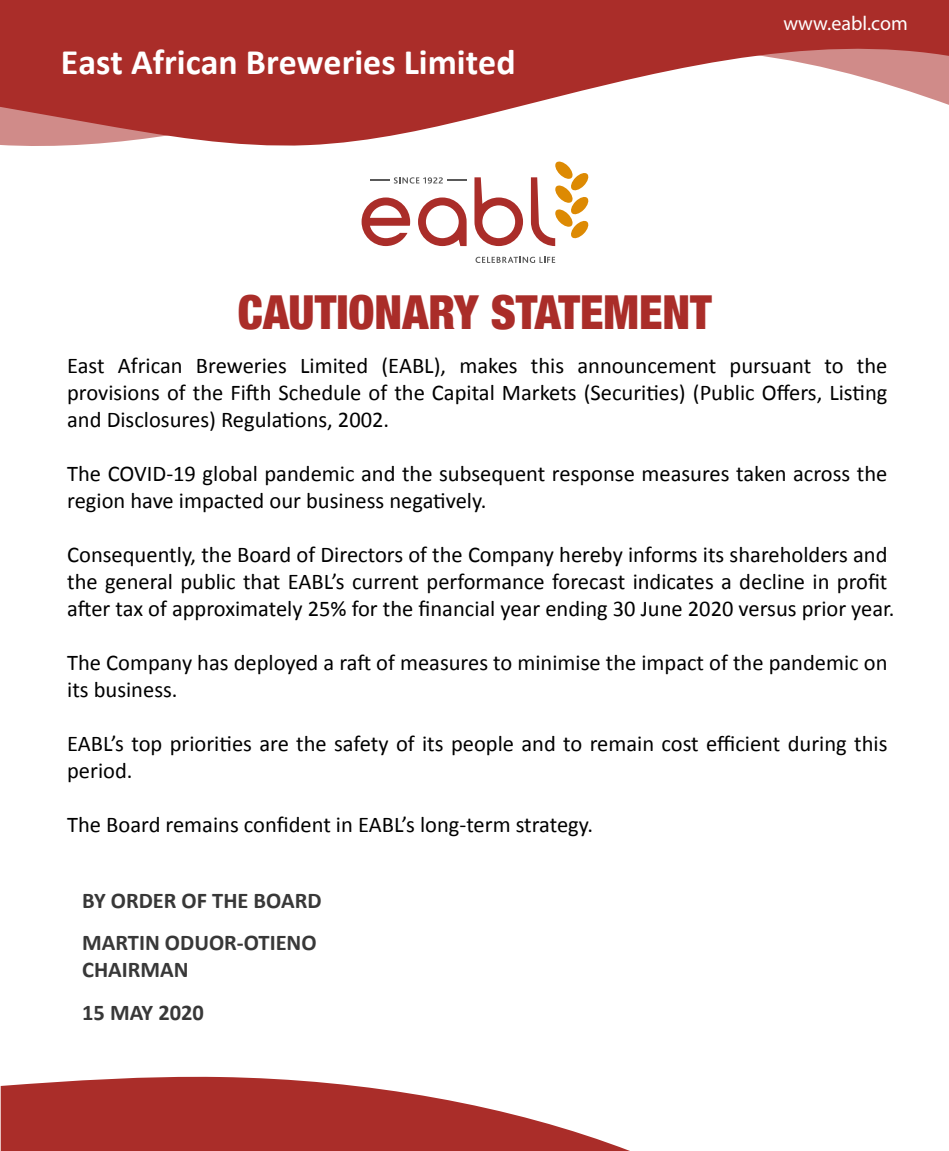
<style>
.page{position:relative;width:949px;height:1151px;background:#fff}
.page>*{position:absolute;margin:0;border:0;box-sizing:border-box;transform-origin:0 0}
.t1{font:900 condensed 46.75px "Helvetica Neue";color:#aa2d29}
.t2{font:700 36px "Calibri";color:#fff}
.t3{font:22.5px/27px "Calibri";color:#000}
.t4{font:700 22.5px/42.5px "Calibri";color:#383838}
.t5{font:20px "Myriad Pro";color:#fff}
</style>
<div class="page">
<svg style="left:0;top:0;width:949px;height:146px;fill:#aa2d29"></svg>
<svg style="left:1px;top:1076px;width:629px;height:75px;fill:#aa2d29"></svg>
<svg style="left:418px;top:197px;width:49px;height:49px"></svg>
<svg style="left:362px;top:197px;width:48px;height:49px"></svg>
<svg style="left:474px;top:177px;width:49px;height:69px"></svg>
<svg style="left:531px;top:161px;width:58px;height:85px"></svg>
<svg style="left:476px;top:257px;width:79px;height:6px"></svg>
<svg style="left:370px;top:177px;width:96px;height:7px"></svg>
<h2 class="t2" style="left:61px;top:39px;width:456px">East African Breweries Limited</h2>
<p class="t5" style="left:783px;top:11px;width:126px">www.eabl.com</p>
<h1 class="t1" style="left:238px;top:274px;width:476px">CAUTIONARY STATEMENT</h1>
<p class="t3" style="left:67px;top:352px;width:822px;text-align:justify">East African Breweries Limited (EABL), makes this announcement pursuant to the provisions of the Fifth Schedule of the Capital Markets (Securities) (Public Offers, Listing and Disclosures) Regulations, 2002.</p>
<p class="t3" style="left:67px;top:460px;width:822px">The COVID-19 global pandemic and the subsequent response measures taken across the region have impacted our business negatively.</p>
<p class="t3" style="left:67px;top:541px;width:829px">Consequently, the Board of Directors of the Company hereby informs its shareholders and the general public that EABL’s current performance forecast indicates a decline in profit after tax of approximately 25% for the financial year ending 30 June 2020 versus prior year.</p>
<p class="t3" style="left:67px;top:649px;width:822px">The Company has deployed a raft of measures to minimise the impact of the pandemic on its business.</p>
<p class="t3" style="left:67px;top:730px;width:822px">EABL’s top priorities are the safety of its people and to remain cost efficient during this period.</p>
<p class="t3" style="left:67px;top:811px;width:528px">The Board remains confident in EABL’s long-term strategy.</p>
<p class="t4" style="left:82px;top:879px;width:241px">BY ORDER OF THE BOARD<br>MARTIN ODUOR-OTIENO</p>
<p class="t4" style="left:82px;top:948px;width:123px">CHAIRMAN<br>15 MAY 2020</p>
</div>
